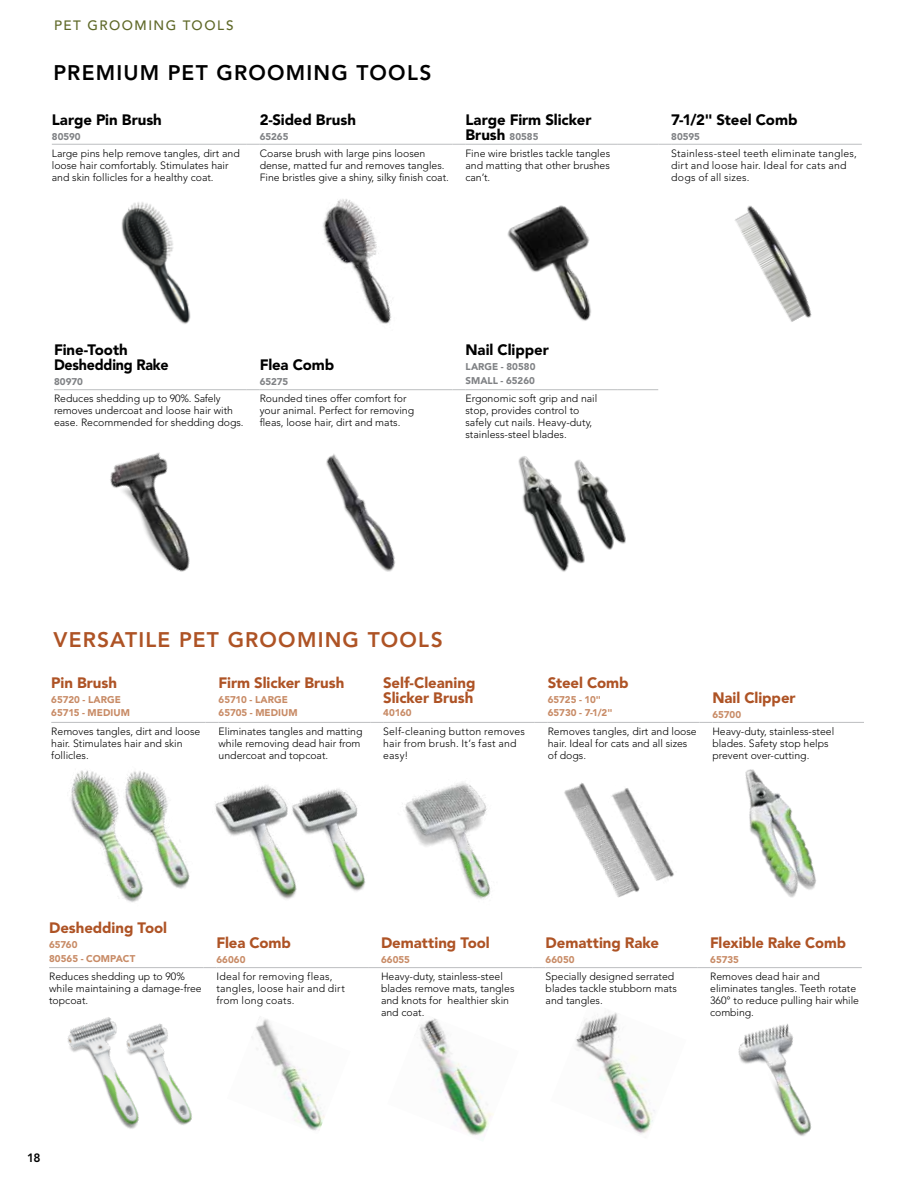
<style>
.page{position:relative;width:918px;height:1188px;background:#fff}
.page>*{position:absolute;margin:0;border:0;box-sizing:border-box;transform-origin:0 0}
.t1{font:800 21px "Avenir LT Std";letter-spacing:.06em;color:#ae5325}
.t2{font:800 21px "Avenir LT Std";letter-spacing:.055em;color:#000}
.t3{font:900 15px/15px "Avenir LT Std";letter-spacing:-.005em;color:#ae5325}
.t4{font:900 15px/15px "Avenir LT Std";letter-spacing:-.005em;color:#000}
.t5{font:500 13.5px "Avenir LT Std";letter-spacing:.11em;color:#5e6827}
.t6{font:800 12px "Avenir LT Std";color:#000}
.t7{font:300 10.5px/12px "Avenir LT Std";color:#000}
.t8{font:300 10.5px/12px "Avenir LT Std";letter-spacing:.02em;color:#000}
.t9{font:900 9.75px/13.5px "Avenir LT Std";letter-spacing:.005em;color:#c88b66}
.t10{font:900 9.75px/13.5px "Avenir LT Std";letter-spacing:.005em;color:#808285}
.s1{font-size:9.75px;color:#808285}
</style>
<div class="page">
<hr style="left:54px;top:389px;width:193px;height:1px;background:#bcbec0">
<svg style="left:247px;top:389px;width:13px;height:1px"></svg>
<hr style="left:260px;top:389px;width:193px;height:1px;background:#bcbec0">
<svg style="left:453px;top:389px;width:12px;height:1px"></svg>
<hr style="left:465px;top:389px;width:152px;height:1px;background:#bcbec0">
<hr style="left:617px;top:389px;width:41px;height:1px;background:#bcbec0">
<hr style="left:51px;top:722px;width:155px;height:1px;background:#bcbec0">
<svg style="left:206px;top:722px;width:13px;height:1px"></svg>
<hr style="left:219px;top:722px;width:151px;height:1px;background:#bcbec0">
<svg style="left:370px;top:722px;width:13px;height:1px"></svg>
<hr style="left:383px;top:722px;width:152px;height:1px;background:#bcbec0">
<svg style="left:535px;top:722px;width:13px;height:1px"></svg>
<hr style="left:548px;top:722px;width:151px;height:1px;background:#bcbec0">
<svg style="left:699px;top:722px;width:13px;height:1px"></svg>
<hr style="left:712px;top:722px;width:152px;height:1px;background:#bcbec0">
<img style="left:70px;top:770px;width:72px;height:132px">
<img style="left:94px;top:770px;width:96px;height:122px">
<img style="left:67px;top:1020px;width:33px;height:52px">
<img style="left:121px;top:202px;width:70px;height:122px">
<img style="left:100px;top:1017px;width:92px;height:112px">
<hr style="left:52px;top:144px;width:195px;height:1px;background:#bcbec0">
<svg style="left:247px;top:144px;width:13px;height:1px"></svg>
<hr style="left:260px;top:144px;width:193px;height:1px;background:#bcbec0">
<svg style="left:453px;top:144px;width:12px;height:1px"></svg>
<hr style="left:465px;top:144px;width:152px;height:1px;background:#bcbec0">
<hr style="left:617px;top:144px;width:41px;height:1px;background:#bcbec0">
<svg style="left:658px;top:144px;width:13px;height:1px"></svg>
<hr style="left:671px;top:144px;width:191px;height:1px;background:#bcbec0">
<img style="left:745px;top:769px;width:71px;height:129px">
<img style="left:215px;top:785px;width:76px;height:115px">
<img style="left:269px;top:785px;width:97px;height:113px">
<img style="left:419px;top:1018px;width:75px;height:118px">
<img style="left:576px;top:1012px;width:79px;height:122px">
<img style="left:255px;top:1019px;width:70px;height:112px">
<img style="left:738px;top:1023px;width:73px;height:113px">
<img style="left:402px;top:782px;width:89px;height:117px">
<img style="left:564px;top:782px;width:75px;height:116px">
<img style="left:587px;top:782px;width:87px;height:107px">
<img style="left:326px;top:454px;width:69px;height:118px">
<img style="left:518px;top:456px;width:67px;height:116px">
<img style="left:569px;top:456px;width:57px;height:100px">
<img style="left:735px;top:205px;width:77px;height:117px">
<img style="left:507px;top:205px;width:84px;height:116px">
<img style="left:323px;top:199px;width:68px;height:125px">
<img style="left:110px;top:452px;width:80px;height:120px">
<hr style="left:49px;top:967px;width:154px;height:1px;background:#bcbec0">
<svg style="left:203px;top:967px;width:13px;height:1px"></svg>
<hr style="left:216px;top:967px;width:152px;height:1px;background:#bcbec0">
<svg style="left:368px;top:967px;width:13px;height:1px"></svg>
<hr style="left:381px;top:967px;width:152px;height:1px;background:#bcbec0">
<svg style="left:533px;top:967px;width:13px;height:1px"></svg>
<hr style="left:546px;top:967px;width:151px;height:1px;background:#bcbec0">
<svg style="left:697px;top:967px;width:13px;height:1px"></svg>
<hr style="left:710px;top:967px;width:152px;height:1px;background:#bcbec0">
<p class="t5" style="left:54px;top:18px;width:181px">PET GROOMING TOOLS</p>
<h1 class="t2" style="left:53px;top:60px;width:380px">PREMIUM PET GROOMING TOOLS</h1>
<h2 class="t4" style="left:52px;top:112px;width:112px">Large Pin Brush</h2>
<p class="t10" style="left:52px;top:130px;width:30px">80590</p>
<h2 class="t4" style="left:260px;top:112px;width:98px">2-Sided Brush</h2>
<p class="t10" style="left:260px;top:130px;width:30px">65265</p>
<h2 class="t4" style="left:465px;top:112px;width:128px">Large Firm Slicker<br>Brush <span class="s1">80585</span></h2>
<h2 class="t4" style="left:671px;top:112px;width:128px">7-1/2" Steel Comb</h2>
<p class="t10" style="left:671px;top:130px;width:30px">80595</p>
<p class="t7" style="left:52px;top:147px;width:189px">Large pins help remove tangles, dirt and loose hair comfortably. Stimulates hair and skin follicles for a healthy coat.</p>
<p class="t7" style="left:260px;top:147px;width:191px">Coarse brush with large pins loosen dense, matted fur and removes tangles.<br>Fine bristles give a shiny, silky finish coat.</p>
<p class="t7" style="left:465px;top:147px;width:146px;text-align:justify">Fine wire bristles tackle tangles and matting that other brushes can’t.</p>
<p class="t8" style="left:671px;top:147px;width:187px">Stainless-steel teeth eliminate tangles, dirt and loose hair. Ideal for cats and dogs of all sizes.</p>
<h2 class="t4" style="left:54px;top:342px;width:116px">Fine-Tooth<br>Deshedding Rake</h2>
<p class="t10" style="left:54px;top:375px;width:30px">80970</p>
<h2 class="t4" style="left:260px;top:357px;width:76px">Flea Comb</h2>
<p class="t10" style="left:260px;top:375px;width:30px">65275</p>
<h2 class="t4" style="left:465px;top:342px;width:85px">Nail Clipper</h2>
<p class="t10" style="left:465px;top:360px;width:72px">LARGE - 80580<br>SMALL - 65260</p>
<p class="t7" style="left:54px;top:393px;width:191px">Reduces shedding up to 90%. Safely removes undercoat and loose hair with ease. Recommended for shedding dogs.</p>
<p class="t7" style="left:260px;top:393px;width:156px">Rounded tines offer comfort for your animal. Perfect for removing fleas, loose hair, dirt and mats.</p>
<p class="t7" style="left:465px;top:393px;width:133px">Ergonomic soft grip and nail stop, provides control to safely cut nails. Heavy-duty, stainless-steel blades.</p>
<h1 class="t1" style="left:53px;top:627px;width:391px">VERSATILE PET GROOMING TOOLS</h1>
<h2 class="t3" style="left:51px;top:675px;width:67px">Pin Brush</h2>
<p class="t9" style="left:51px;top:693px;width:80px">65720 - LARGE<br>65715 - MEDIUM</p>
<h2 class="t3" style="left:383px;top:675px;width:94px">Self-Cleaning<br>Slicker Brush</h2>
<p class="t9" style="left:383px;top:706px;width:30px">40160</p>
<h2 class="t3" style="left:219px;top:675px;width:127px">Firm Slicker Brush</h2>
<p class="t9" style="left:219px;top:693px;width:81px">65710 - LARGE<br>65705 - MEDIUM</p>
<h2 class="t3" style="left:548px;top:675px;width:82px">Steel Comb</h2>
<p class="t9" style="left:548px;top:693px;width:66px">65725 - 10"<br>65730 - 7-1/2"</p>
<h2 class="t3" style="left:712px;top:690px;width:85px">Nail Clipper</h2>
<p class="t9" style="left:712px;top:708px;width:30px">65700</p>
<p class="t7" style="left:51px;top:725px;width:151px">Removes tangles, dirt and loose hair. Stimulates hair and skin follicles.</p>
<p class="t7" style="left:219px;top:725px;width:145px">Eliminates tangles and matting while removing dead hair from undercoat and topcoat.</p>
<p class="t8" style="left:383px;top:725px;width:143px">Self-cleaning button removes hair from brush. It’s fast and easy!</p>
<p class="t7" style="left:548px;top:725px;width:151px">Removes tangles, dirt and loose hair. Ideal for cats and all sizes of dogs.</p>
<p class="t7" style="left:712px;top:725px;width:123px">Heavy-duty, stainless-steel blades. Safety stop helps prevent over-cutting.</p>
<h2 class="t3" style="left:49px;top:920px;width:119px">Deshedding Tool</h2>
<p class="t9" style="left:49px;top:938px;width:88px">65760<br>80565 - COMPACT</p>
<h2 class="t3" style="left:216px;top:935px;width:76px">Flea Comb</h2>
<p class="t9" style="left:216px;top:953px;width:31px">66060</p>
<h2 class="t3" style="left:381px;top:935px;width:110px">Dematting Tool</h2>
<p class="t9" style="left:381px;top:953px;width:31px">66055</p>
<h2 class="t3" style="left:546px;top:935px;width:115px">Dematting Rake</h2>
<p class="t9" style="left:546px;top:953px;width:31px">66050</p>
<h2 class="t3" style="left:710px;top:935px;width:137px">Flexible Rake Comb</h2>
<p class="t9" style="left:710px;top:953px;width:30px">65735</p>
<p class="t7" style="left:49px;top:970px;width:154px">Reduces shedding up to 90% while maintaining a damage-free topcoat.</p>
<p class="t8" style="left:216px;top:970px;width:130px">Ideal for removing fleas, tangles, loose hair and dirt from long coats.</p>
<p class="t7" style="left:381px;top:970px;width:135px">Heavy-duty, stainless-steel blades remove mats, tangles and knots for healthier skin and coat.</p>
<p class="t7" style="left:546px;top:970px;width:133px">Specially designed serrated blades tackle stubborn mats and tangles.</p>
<p class="t7" style="left:710px;top:970px;width:150px">Removes dead hair and eliminates tangles. Teeth rotate<br>360° to reduce pulling hair while combing.</p>
<p class="t6" style="left:27px;top:1150px;width:15px">18</p>
</div>
